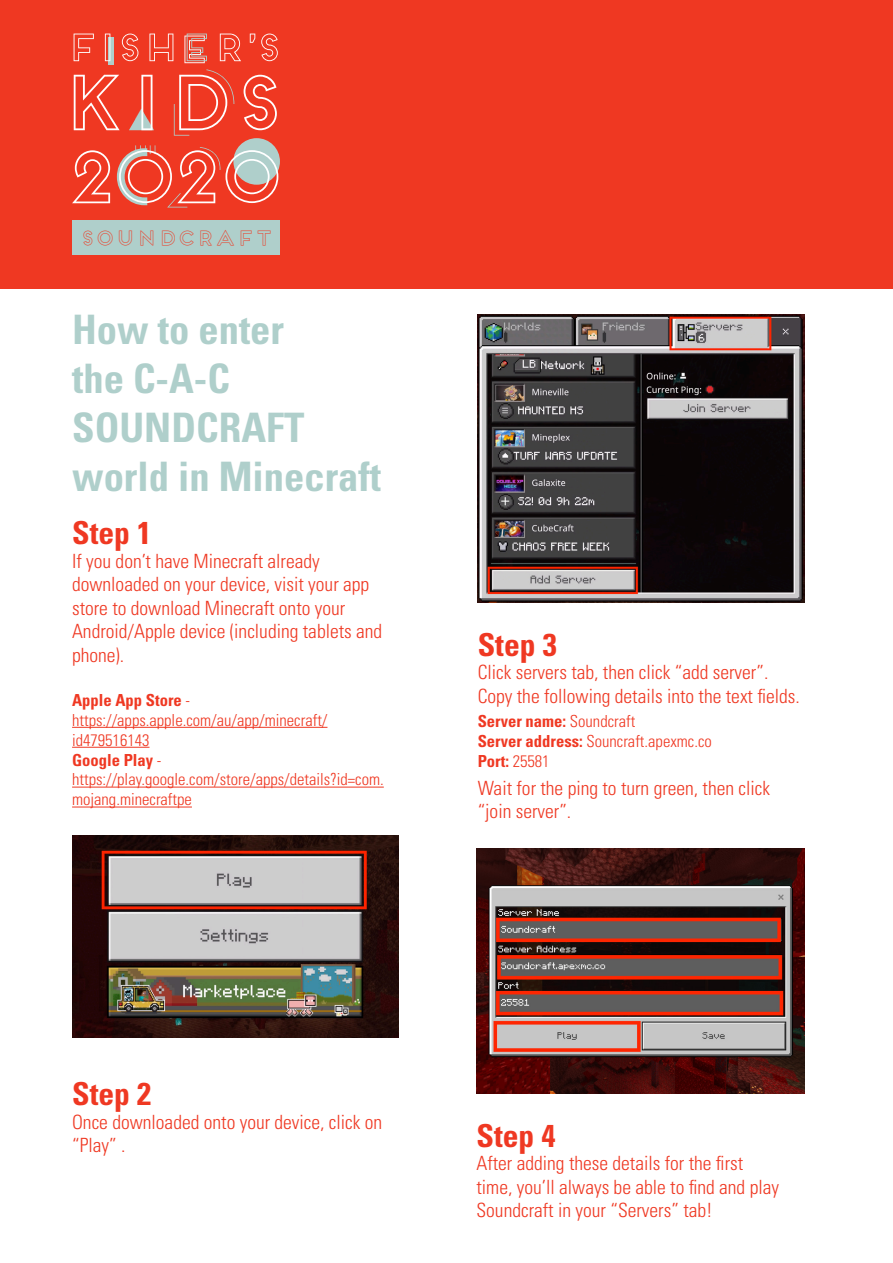
<style>
.page{position:relative;width:893px;height:1263px;background:#fff}
.page>*{position:absolute;margin:0;border:0;box-sizing:border-box;transform-origin:0 0}
.t1{font:700 condensed 40.65px/49.1px "Univers LT Std";color:#afcfcb}
.t2{font:700 condensed 31.65px "Univers LT Std";color:#ef3822}
.t3{font:19.95px "Frontage Outline";color:#ef3822}
.t4{font:300 condensed 19.65px/23.5px "Univers LT Std";color:#ef3822}
.t5{font:300 condensed 16.65px/20px "Univers LT Std";color:#ef3822}
.s1{font-weight:700}
</style>
<div class="page">
<div style="left:0;top:0;width:893px;height:288px;background:#ef3822"></div>
<div style="left:73px;top:220px;width:207px;height:35px;background:#afcfcb"></div>
<svg style="left:261px;top:34px;width:17px;height:27px"></svg>
<svg style="left:108px;top:37px;width:5px;height:28px"></svg>
<svg style="left:74px;top:34px;width:20px;height:27px"></svg>
<svg style="left:105px;top:34px;width:5px;height:27px"></svg>
<svg style="left:122px;top:34px;width:16px;height:27px"></svg>
<svg style="left:149px;top:34px;width:24px;height:27px"></svg>
<svg style="left:184px;top:34px;width:23px;height:29px"></svg>
<svg style="left:220px;top:34px;width:21px;height:27px"></svg>
<svg style="left:250px;top:34px;width:5px;height:9px"></svg>
<svg style="left:74px;top:75px;width:46px;height:55px"></svg>
<svg style="left:129px;top:75px;width:25px;height:55px"></svg>
<svg style="left:244px;top:75px;width:33px;height:55px"></svg>
<svg style="left:174px;top:69px;width:60px;height:67px"></svg>
<div style="left:233px;top:138px;width:47px;height:47px;background:#afcfcb;border-radius:50%"></div>
<svg style="left:72px;top:150px;width:38px;height:53px"></svg>
<svg style="left:117px;top:145px;width:161px;height:62px"></svg>
<hr style="left:72px;top:727px;width:255px;height:1px;background:#ef3822">
<hr style="left:72px;top:747px;width:77px;height:1px;background:#ef3822">
<hr style="left:72px;top:787px;width:312px;height:1px;background:#ef3822">
<hr style="left:72px;top:807px;width:120px;height:1px;background:#ef3822">
<img style="left:72px;top:835px;width:327px;height:202px">
<img style="left:478px;top:315px;width:326px;height:288px">
<img style="left:476px;top:848px;width:328px;height:246px">
<p class="t3" style="left:79px;top:226px;width:195px">SOUNDCRAFT</p>
<p class="t1" style="left:72px;top:305px;width:311px">How to enter<br>the C-A-C<br>SOUNDCRAFT world in Minecraft</p>
<p class="t2" style="left:72px;top:513px;width:81px">Step 1</p>
<p class="t4" style="left:72px;top:549px;width:312px">If you don’t have Minecraft already downloaded on your device, visit your app store to download Minecraft onto your Android/Apple device (including tablets and phone).</p>
<p class="t5" style="left:72px;top:690px;width:313px"><span class="s1">Apple App Store</span> - https://apps.apple.com/au/app/minecraft/ id479516143<br><span class="s1">Google Play</span> - https://play.google.com/store/apps/details?id=com. mojang.minecraftpe</p>
<p class="t2" style="left:478px;top:625px;width:81px">Step 3</p>
<p class="t4" style="left:478px;top:661px;width:324px">Click servers tab, then click “add server”.<br>Copy the following details into the text fields.</p>
<p class="t5" style="left:478px;top:711px;width:236px"><span class="s1">Server name:</span> Soundcraft<br><span class="s1">Server address:</span> Souncraft.apexmc.co<br><span class="s1">Port:</span> 25581</p>
<p class="t4" style="left:478px;top:776px;width:294px">Wait for the ping to turn green, then click “join server”.</p>
<p class="t2" style="left:72px;top:1074px;width:81px">Step 2</p>
<p class="t4" style="left:72px;top:1110px;width:312px">Once downloaded onto your device, click on “Play” .</p>
<p class="t2" style="left:476px;top:1116px;width:81px">Step 4</p>
<p class="t4" style="left:476px;top:1152px;width:304px">After adding these details for the first time, you’ll always be able to find and play<br>Soundcraft in your “Servers” tab!</p>
</div>
